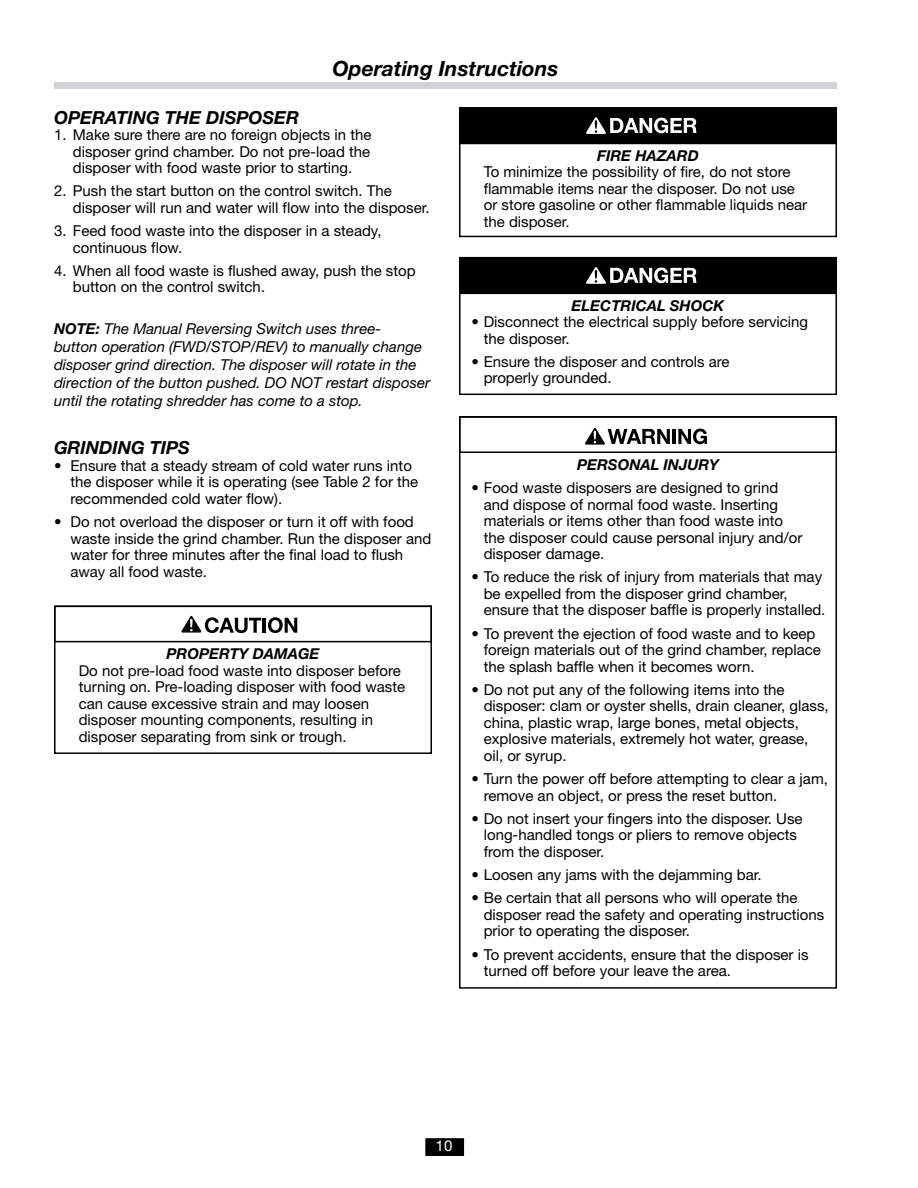
<style>
.page{position:relative;width:918px;height:1188px;background:#fff}
.page>*{position:absolute;margin:0;border:0;box-sizing:border-box;transform-origin:0 0}
.t1{font:italic 700 21px "Helvetica Neue";color:#000}
.t2{font:italic 700 18px "Helvetica Neue";color:#000}
.t3{font:15px/16.5px "Helvetica Neue";color:#000}
.t4{font:italic 15px/18px "Helvetica Neue";color:#000}
.t5{font:italic 700 15px "Helvetica Neue";color:#000}
.t6{font:15px "Helvetica Neue";color:#fff}
.s1{font-weight:700}
</style>
<div class="page">
<div style="left:426px;top:1139px;width:37px;height:16px;background:#000"></div>
<div style="left:425px;top:1138px;width:39px;height:18px;border:2px solid #000"></div>
<div style="left:54px;top:82px;width:783px;height:7px;background:#d1d3d4"></div>
<div style="left:54px;top:606px;width:378px;height:148px;border:2px solid #000"></div>
<svg style="left:181px;top:616px;width:80px;height:17px"></svg>
<hr style="left:263px;top:618px;width:3px;height:15px;background:#000">
<svg style="left:268px;top:617px;width:29px;height:16px"></svg>
<div style="left:54px;top:605px;width:378px;height:37px;border:2px solid #000"></div>
<div style="left:459px;top:107px;width:378px;height:130px;border:2px solid #000"></div>
<div style="left:460px;top:108px;width:376px;height:35px;background:#000"></div>
<svg style="left:586px;top:117px;width:111px;height:17px"></svg>
<div style="left:459px;top:107px;width:378px;height:37px;border:2px solid #000"></div>
<div style="left:459px;top:416px;width:378px;height:573px;border:2px solid #000"></div>
<svg style="left:585px;top:428px;width:85px;height:17px"></svg>
<hr style="left:672px;top:429px;width:4px;height:15px;background:#000">
<svg style="left:678px;top:429px;width:29px;height:15px"></svg>
<div style="left:459px;top:416px;width:378px;height:37px;border:2px solid #000"></div>
<div style="left:459px;top:257px;width:378px;height:138px;border:2px solid #000"></div>
<div style="left:460px;top:258px;width:376px;height:35px;background:#000"></div>
<svg style="left:586px;top:267px;width:111px;height:17px"></svg>
<div style="left:459px;top:257px;width:378px;height:37px;border:2px solid #000"></div>
<h1 class="t1" style="left:333px;top:55px;width:227px">Operating Instructions</h1>
<p class="t2" style="left:54px;top:106px;width:247px">OPERATING THE DISPOSER</p>
<p class="t3" style="left:73px;top:126px;width:300px;text-align:justify;text-indent:-19px">1. Make sure there are no foreign objects in the disposer grind chamber. Do not pre-load the disposer with food waste prior to starting.</p>
<p class="t3" style="left:73px;top:183px;width:358px;text-indent:-19px">2. Push the start button on the control switch. The disposer will run and water will flow into the disposer.</p>
<p class="t3" style="left:73px;top:222px;width:310px;text-indent:-19px">3. Feed food waste into the disposer in a steady, continuous flow.</p>
<p class="t3" style="left:73px;top:262px;width:344px;text-indent:-19px">4. When all food waste is flushed away, push the stop button on the control switch.</p>
<p class="t4" style="left:54px;top:319px;width:378px"><span class="s1">NOTE:</span> The Manual Reversing Switch uses three-<br>button operation (FWD/STOP/REV) to manually change disposer grind direction. The disposer will rotate in the direction of the button pushed. DO NOT restart disposer until the rotating shredder has come to a stop.</p>
<p class="t2" style="left:54px;top:437px;width:137px">GRINDING TIPS</p>
<p class="t3" style="left:70px;top:457px;width:349px;text-indent:-16px">• Ensure that a steady stream of cold water runs into the disposer while it is operating (see Table 2 for the recommended cold water flow).</p>
<p class="t3" style="left:70px;top:513px;width:362px;text-indent:-16px">• Do not overload the disposer or turn it off with food waste inside the grind chamber. Run the disposer and water for three minutes after the final load to flush away all food waste.</p>
<p class="t5" style="left:167px;top:645px;width:154px">PROPERTY DAMAGE</p>
<p class="t3" style="left:79px;top:662px;width:328px">Do not pre-load food waste into disposer before turning on. Pre-loading disposer with food waste can cause excessive strain and may loosen disposer mounting components, resulting in disposer separating from sink or trough.</p>
<p class="t5" style="left:597px;top:146px;width:103px">FIRE HAZARD</p>
<p class="t3" style="left:484px;top:164px;width:325px">To minimize the possibility of fire, do not store flammable items near the disposer. Do not use or store gasoline or other flammable liquids near the disposer.</p>
<p class="t5" style="left:572px;top:296px;width:154px">ELECTRICAL SHOCK</p>
<p class="t3" style="left:484px;top:313px;width:326px;text-indent:-12px">• Disconnect the electrical supply before servicing the disposer.</p>
<p class="t3" style="left:484px;top:353px;width:247px;text-indent:-12px">• Ensure the disposer and controls are properly grounded.</p>
<p class="t5" style="left:577px;top:455px;width:143px">PERSONAL INJURY</p>
<p class="t3" style="left:484px;top:479px;width:320px;text-indent:-12px">• Food waste disposers are designed to grind and dispose of normal food waste. Inserting materials or items other than food waste into the disposer could cause personal injury and/or disposer damage.</p>
<p class="t3" style="left:484px;top:568px;width:343px;text-indent:-12px">• To reduce the risk of injury from materials that may be expelled from the disposer grind chamber, ensure that the disposer baffle is properly installed.</p>
<p class="t3" style="left:484px;top:625px;width:339px;text-indent:-12px">• To prevent the ejection of food waste and to keep foreign materials out of the grind chamber, replace the splash baffle when it becomes worn.</p>
<p class="t3" style="left:484px;top:681px;width:346px;text-indent:-12px">• Do not put any of the following items into the disposer: clam or oyster shells, drain cleaner, glass, china, plastic wrap, large bones, metal objects, explosive materials, extremely hot water, grease, oil, or syrup.</p>
<p class="t3" style="left:484px;top:770px;width:346px;text-indent:-12px">• Turn the power off before attempting to clear a jam, remove an object, or press the reset button.</p>
<p class="t3" style="left:484px;top:810px;width:320px;text-indent:-12px">• Do not insert your fingers into the disposer. Use long-handled tongs or pliers to remove objects from the disposer.</p>
<p class="t3" style="left:471px;top:866px;width:292px">• Loosen any jams with the dejamming bar.</p>
<p class="t3" style="left:484px;top:889px;width:342px;text-indent:-12px">• Be certain that all persons who will operate the disposer read the safety and operating instructions prior to operating the disposer.</p>
<p class="t3" style="left:484px;top:946px;width:326px;text-indent:-12px">• To prevent accidents, ensure that the disposer is turned off before your leave the area.</p>
<p class="t6" style="left:436px;top:1137px;width:18px">10</p>
</div>
